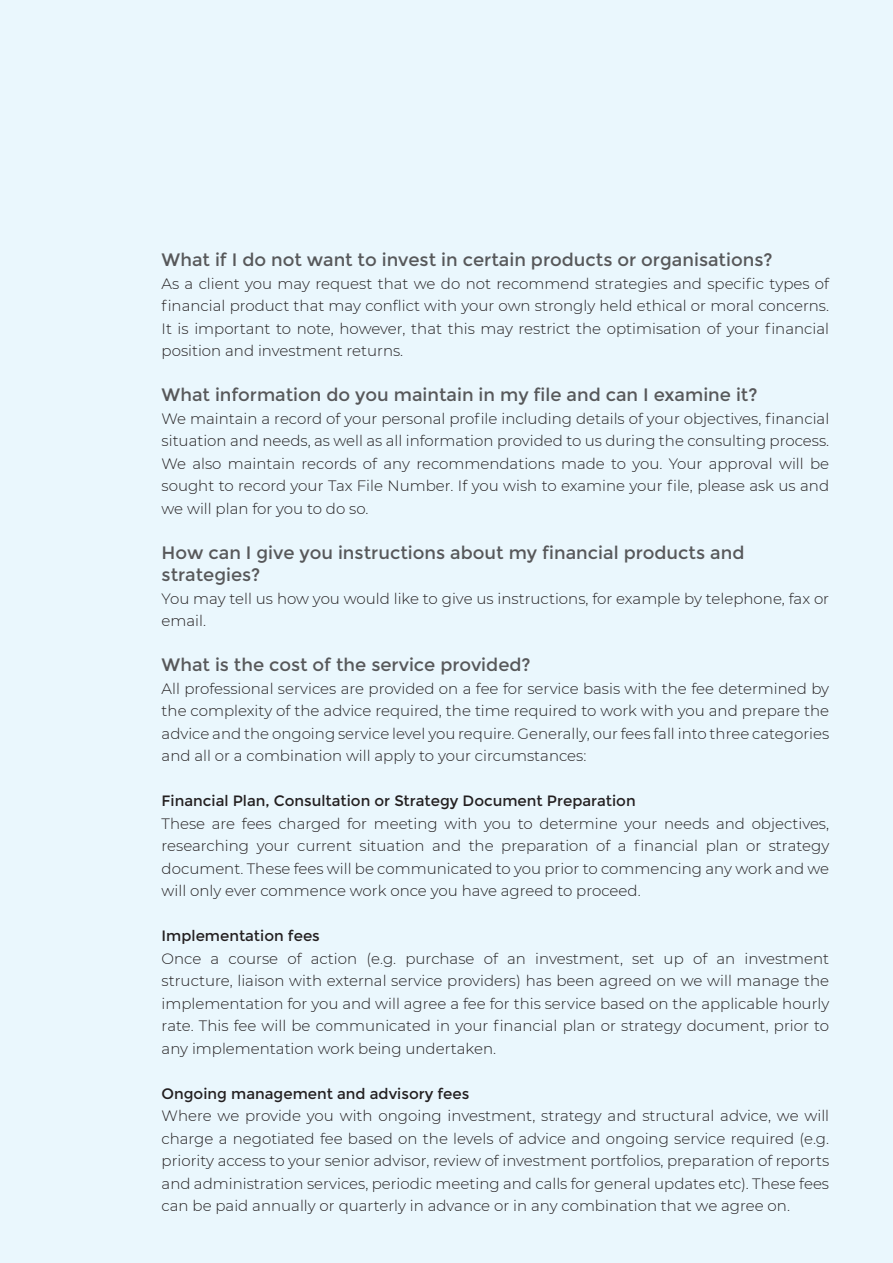
<style>
.page{position:relative;width:893px;height:1263px;background:#eaf7fd}
.page>*{position:absolute;margin:0;border:0;box-sizing:border-box;transform-origin:0 0}
.t1{font:18px/22.5px "Montserrat";color:#57585a}
.t2{font:300 15px/22.5px "Montserrat";color:#231f20;text-align:justify}
.t3{font:15px "Montserrat";color:#231f20}
</style>
<div class="page">
<p class="t1" style="left:162px;top:249px;width:613px">What if I do not want to invest in certain products or organisations?</p>
<p class="t2" style="left:162px;top:272px;width:669px">As a client you may request that we do not recommend strategies and specific types of financial product that may conflict with your own strongly held ethical or moral concerns.<br>It is important to note, however, that this may restrict the optimisation of your financial position and investment returns.</p>
<p class="t1" style="left:162px;top:384px;width:597px">What information do you maintain in my file and can I examine it?</p>
<p class="t2" style="left:162px;top:407px;width:669px">We maintain a record of your personal profile including details of your objectives, financial situation and needs, as well as all information provided to us during the consulting process.<br>We also maintain records of any recommendations made to you. Your approval will be sought to record your Tax File Number. If you wish to examine your file, please ask us and we will plan for you to do so.</p>
<p class="t1" style="left:162px;top:541px;width:584px">How can I give you instructions about my financial products and strategies?</p>
<p class="t2" style="left:162px;top:587px;width:669px">You may tell us how you would like to give us instructions, for example by telephone, fax or email.</p>
<p class="t1" style="left:162px;top:654px;width:371px">What is the cost of the service provided?</p>
<p class="t2" style="left:162px;top:677px;width:669px">All professional services are provided on a fee for service basis with the fee determined by the complexity of the advice required, the time required to work with you and prepare the advice and the ongoing service level you require. Generally, our fees fall into three categories and all or a combination will apply to your circumstances:</p>
<p class="t3" style="left:162px;top:792px;width:476px">Financial Plan, Consultation or Strategy Document Preparation</p>
<p class="t2" style="left:162px;top:812px;width:669px">These are fees charged for meeting with you to determine your needs and objectives, researching your current situation and the preparation of a financial plan or strategy document. These fees will be communicated to you prior to commencing any work and we will only ever commence work once you have agreed to proceed.</p>
<p class="t3" style="left:162px;top:927px;width:160px">Implementation fees</p>
<p class="t2" style="left:162px;top:947px;width:669px">Once a course of action (e.g. purchase of an investment, set up of an investment structure, liaison with external service providers) has been agreed on we will manage the implementation for you and will agree a fee for this service based on the applicable hourly rate. This fee will be communicated in your financial plan or strategy document, prior to any implementation work being undertaken.</p>
<p class="t3" style="left:162px;top:1085px;width:309px">Ongoing management and advisory fees</p>
<p class="t2" style="left:162px;top:1104px;width:669px">Where we provide you with ongoing investment, strategy and structural advice, we will charge a negotiated fee based on the levels of advice and ongoing service required (e.g. priority access to your senior advisor, review of investment portfolios, preparation of reports and administration services, periodic meeting and calls for general updates etc). These fees can be paid annually or quarterly in advance or in any combination that we agree on.</p>
</div>
